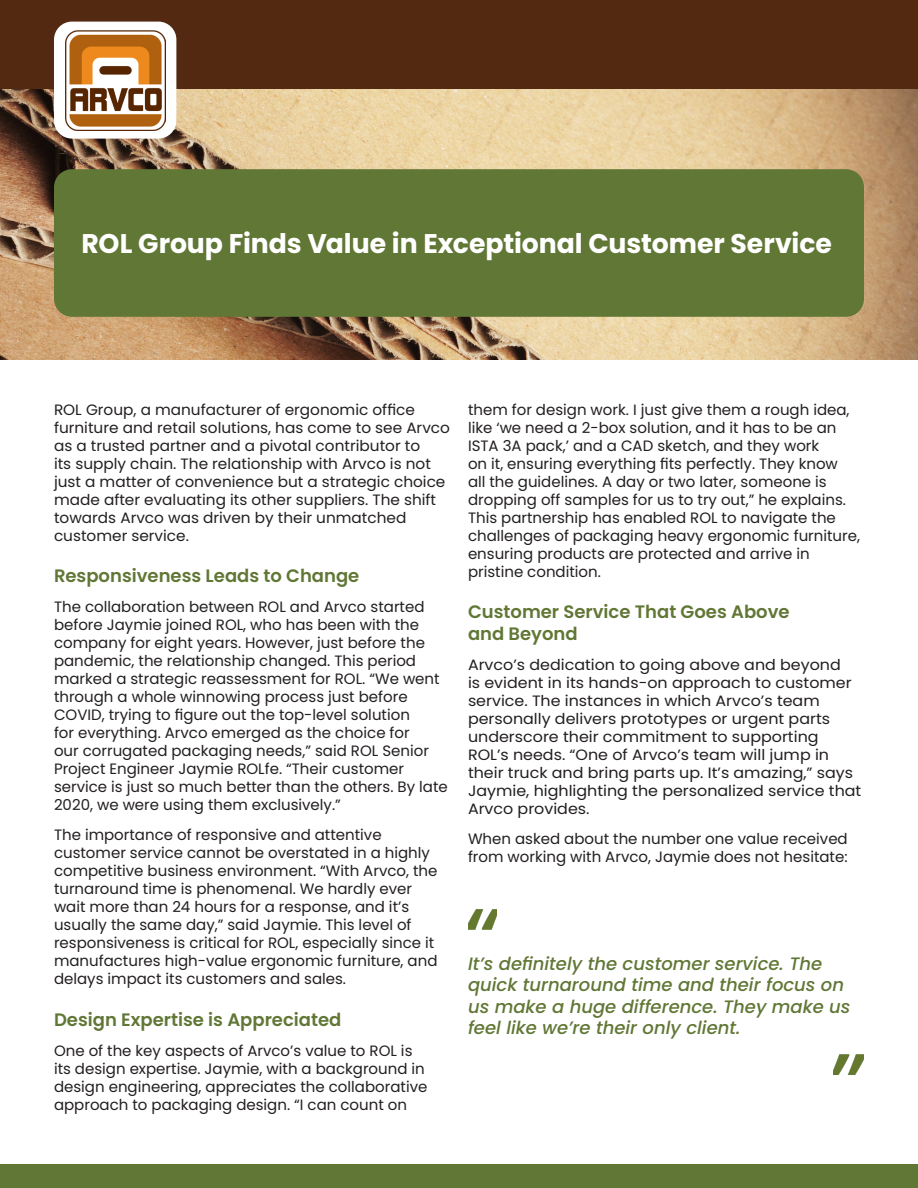
<style>
.page{position:relative;width:918px;height:1188px;background:#fff}
.page>*{position:absolute;margin:0;border:0;box-sizing:border-box;transform-origin:0 0}
.t1{font:700 27px "Poppins";letter-spacing:-.005em;color:#fff}
.t2{font:italic 500 18px/21.6px "Poppins";color:#617735}
.Subheading{font:600 18px/21.6px "Poppins";color:#617735}
.t3{font:15px/18px "Poppins";color:#231f20}
.t4{font:15px/18px "Poppins";color:#231f20;scale:1.06 1}
</style>
<div class="page">
<img style="left:0;top:88px;width:918px;height:272px">
<div style="left:0;top:0;width:918px;height:88px;background:#532911"></div>
<div style="left:54px;top:22px;width:122px;height:117px;background:#fff;border-radius:18px"></div>
<img style="left:65px;top:30px;width:100px;height:100px">
<div style="left:54px;top:169px;width:810px;height:148px;background:#617735;border-radius:18px"></div>
<img style="left:468px;top:909px;width:29px;height:20px">
<img style="left:833px;top:1055px;width:31px;height:20px">
<div style="left:0;top:1165px;width:918px;height:23px;background:#617735"></div>
<p class="t1" style="left:81px;top:228px;width:752px">ROL Group Finds Value in Exceptional Customer Service</p>
<p class="t3" style="left:54px;top:401px;width:398px">ROL Group, a manufacturer of ergonomic office furniture and retail solutions, has come to see Arvco as a trusted partner and a pivotal contributor to<br>its supply chain. The relationship with Arvco is not just a matter of convenience but a strategic choice made after evaluating its other suppliers. The shift towards Arvco was driven by their unmatched customer service.</p>
<p class="Subheading" style="left:54px;top:565px;width:307px">Responsiveness Leads to Change</p>
<p class="t3" style="left:54px;top:598px;width:395px">The collaboration between ROL and Arvco started before Jaymie joined ROL, who has been with the company for eight years. However, just before the pandemic, the relationship changed. This period marked a strategic reassessment for ROL. “We went through a whole winnowing process just before COVID, trying to figure out the top-level solution<br>for everything. Arvco emerged as the choice for<br>our corrugated packaging needs,” said ROL Senior Project Engineer Jaymie ROLfe. “Their customer service is just so much better than the others. By late 2020, we were using them exclusively.”</p>
<p class="t3" style="left:54px;top:826px;width:385px">The importance of responsive and attentive customer service cannot be overstated in a highly competitive business environment. “With Arvco, the turnaround time is phenomenal. We hardly ever wait more than 24 hours for a response, and it’s usually the same day,” said Jaymie. This level of responsiveness is critical for ROL, especially since it manufactures high-value ergonomic furniture, and delays impact its customers and sales.</p>
<p class="Subheading" style="left:54px;top:1009px;width:289px">Design Expertise is Appreciated</p>
<p class="t3" style="left:54px;top:1041px;width:375px">One of the key aspects of Arvco’s value to ROL is its design expertise. Jaymie, with a background in design engineering, appreciates the collaborative approach to packaging design. “I can count on</p>
<p class="t3" style="left:468px;top:401px;width:394px">them for design work. I just give them a rough idea, like ‘we need a 2-box solution, and it has to be an ISTA 3A pack,’ and a CAD sketch, and they work<br>on it, ensuring everything fits perfectly. They know<br>all the guidelines. A day or two later, someone is dropping off samples for us to try out,” he explains.<br>This partnership has enabled ROL to navigate the challenges of packaging heavy ergonomic furniture, ensuring products are protected and arrive in pristine condition.</p>
<p class="Subheading" style="left:468px;top:601px;width:323px">Customer Service That Goes Above and Beyond</p>
<p class="t4" style="left:468px;top:656px;width:373px">Arvco’s dedication to going above and beyond<br>is evident in its hands-on approach to customer service. The instances in which Arvco’s team personally delivers prototypes or urgent parts underscore their commitment to supporting ROL’s needs. “One of Arvco’s team will jump in their truck and bring parts up. It’s amazing,” says Jaymie, highlighting the personalized service that Arvco provides.</p>
<p class="t3" style="left:468px;top:830px;width:381px">When asked about the number one value received from working with Arvco, Jaymie does not hesitate:</p>
<p class="t2" style="left:468px;top:953px;width:384px">It’s definitely the customer service. The quick turnaround time and their focus on us make a huge difference. They make us feel like we’re their only client.</p>
</div>
